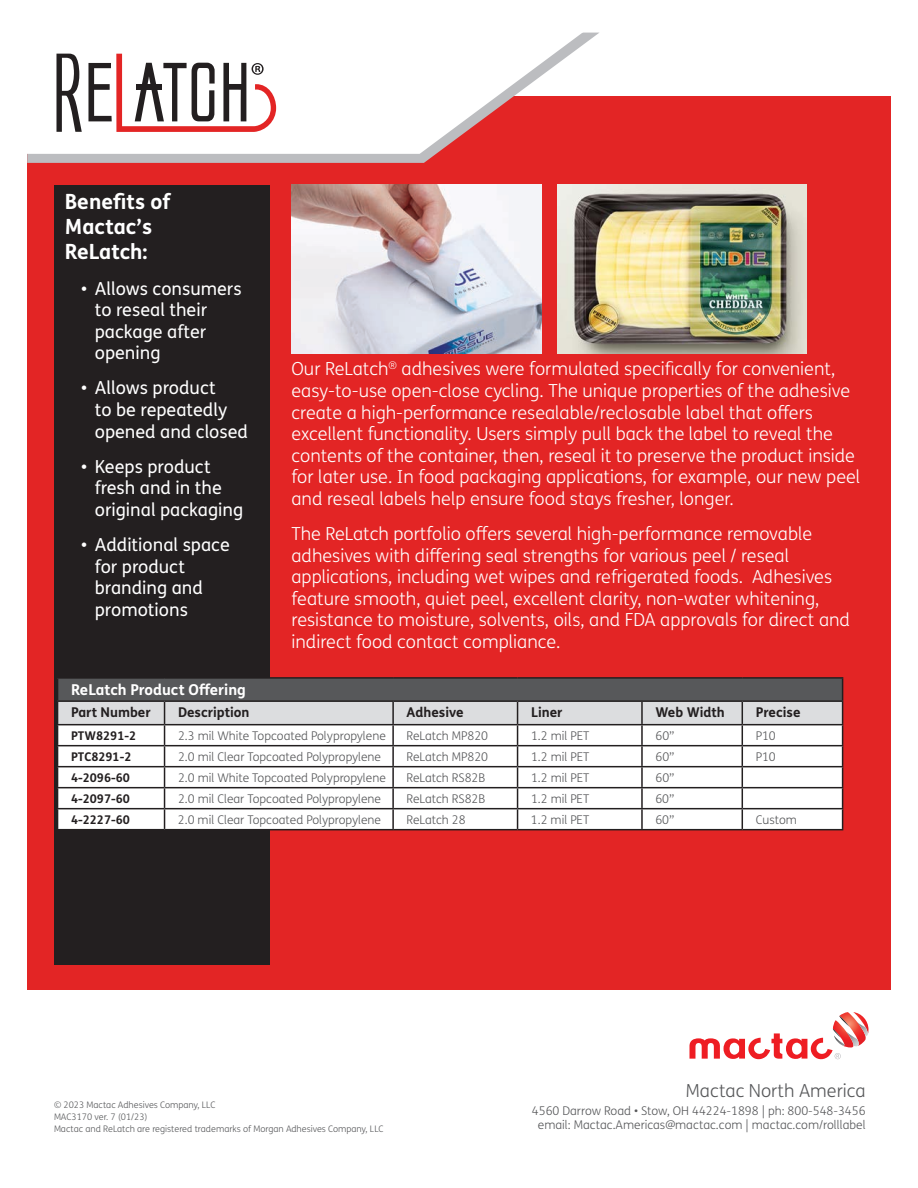
<style>
.page{position:relative;width:918px;height:1188px;background:#fff}
.page>*{position:absolute;margin:0;border:0;box-sizing:border-box;transform-origin:0 0}
.t1{font:700 21px/25.2px "FS Me Pro";color:#fff}
.t2{font:300 18px/21.6px "FS Me Pro";color:#fff}
.t3{font:18px/21.6px "FS Me Pro";color:#fff}
.t4{font:300 18px "FS Me Pro";color:#57585a}
.t5{font:700 15px "FS Me Pro";color:#fff}
.t6{font:700 13.5px "FS Me Pro";color:#231f20}
.t7{font:300 12px/14.4px "FS Me Pro";color:#57585a;text-align:center}
.t8{font:700 12px "FS Me Pro";color:#231f20}
.t9{font:300 9px/12px "FS Me Pro";color:#57585a}
</style>
<div class="page">
<svg style="left:689px;top:1012px;width:179px;height:47px"></svg>
<div style="left:27px;top:96px;width:864px;height:894px;background:#e32525"></div>
<svg style="left:27px;top:33px;width:572px;height:130px;fill:#bcbdc0"></svg>
<svg style="left:27px;top:32px;width:565px;height:122px"></svg>
<svg style="left:56px;top:54px;width:26px;height:78px"></svg>
<svg style="left:88px;top:54px;width:188px;height:78px"></svg>
<div style="left:54px;top:185px;width:216px;height:779px;background:#231f20"></div>
<hr style="left:165px;top:677px;width:228px;height:2px;background:#231f20">
<hr style="left:393px;top:677px;width:125px;height:2px;background:#231f20">
<hr style="left:518px;top:677px;width:124px;height:2px;background:#231f20">
<hr style="left:642px;top:677px;width:100px;height:2px;background:#231f20">
<hr style="left:742px;top:677px;width:101px;height:2px;background:#231f20">
<svg style="left:57px;top:679px;width:786px;height:150px;background:#d2d2d2"></svg>
<hr style="left:165px;top:829px;width:228px;height:1px;background:#231f20">
<hr style="left:393px;top:829px;width:125px;height:1px;background:#231f20">
<hr style="left:518px;top:829px;width:124px;height:1px;background:#231f20">
<hr style="left:642px;top:829px;width:100px;height:1px;background:#231f20">
<hr style="left:742px;top:829px;width:101px;height:1px;background:#231f20">
<img style="left:292px;top:185px;width:249px;height:168px">
<img style="left:557px;top:185px;width:250px;height:168px">
<p class="t1" style="left:65px;top:188px;width:107px">Benefits of<br>Mactac’s<br>ReLatch:</p>
<p class="t3" style="left:95px;top:277px;width:148px;text-indent:-14px">• Allows consumers to reseal their package after opening</p>
<p class="t3" style="left:95px;top:377px;width:155px;text-indent:-14px">• Allows product<br>to be repeatedly opened and closed</p>
<p class="t3" style="left:95px;top:455px;width:150px;text-indent:-14px">• Keeps product fresh and in the original packaging</p>
<p class="t3" style="left:95px;top:534px;width:137px;text-indent:-14px">• Additional space for product branding and promotions</p>
<p class="t2" style="left:292px;top:358px;width:570px">Our ReLatch<sup>®</sup> adhesives were formulated specifically for convenient, easy-to-use open-close cycling. The unique properties of the adhesive create a high-performance resealable/reclosable label that offers excellent functionality. Users simply pull back the label to reveal the contents of the container, then, reseal it to preserve the product inside for later use. In food packaging applications, for example, our new peel and reseal labels help ensure food stays fresher, longer.</p>
<p class="t2" style="left:292px;top:522px;width:560px">The ReLatch portfolio offers several high-performance removable adhesives with differing seal strengths for various peel / reseal applications, including wet wipes and refrigerated foods. Adhesives feature smooth, quiet peel, excellent clarity, non-water whitening, resistance to moisture, solvents, oils, and FDA approvals for direct and indirect food contact compliance.</p>
<p class="t5" style="left:71px;top:678px;width:176px">ReLatch Product Offering</p>
<p class="t6" style="left:71px;top:702px;width:81px">Part Number</p>
<p class="t6" style="left:178px;top:702px;width:73px">Description</p>
<p class="t6" style="left:407px;top:702px;width:58px">Adhesive</p>
<p class="t6" style="left:531px;top:702px;width:33px">Liner</p>
<p class="t6" style="left:655px;top:702px;width:71px">Web Width</p>
<p class="t6" style="left:756px;top:702px;width:46px">Precise</p>
<p class="t8" style="left:71px;top:726px;width:67px">PTW8291-2</p>
<p class="t7" style="left:178px;top:728px;width:209px">2.3 mil White Topcoated Polypropylene</p>
<p class="t7" style="left:407px;top:728px;width:83px">ReLatch MP820</p>
<p class="t7" style="left:531px;top:728px;width:60px">1.2 mil PET</p>
<p class="t7" style="left:655px;top:728px;width:21px">60”</p>
<p class="t7" style="left:756px;top:728px;width:22px">P10</p>
<p class="t8" style="left:71px;top:747px;width:62px">PTC8291-2</p>
<p class="t7" style="left:178px;top:749px;width:205px">2.0 mil Clear Topcoated Polypropylene</p>
<p class="t7" style="left:407px;top:749px;width:83px">ReLatch MP820</p>
<p class="t7" style="left:531px;top:749px;width:60px">1.2 mil PET</p>
<p class="t7" style="left:655px;top:749px;width:21px">60”</p>
<p class="t7" style="left:756px;top:749px;width:22px">P10</p>
<p class="t8" style="left:71px;top:768px;width:60px">4-2096-60</p>
<p class="t7" style="left:178px;top:770px;width:209px">2.0 mil White Topcoated Polypropylene</p>
<p class="t7" style="left:407px;top:770px;width:80px">ReLatch RS82B</p>
<p class="t7" style="left:531px;top:770px;width:60px">1.2 mil PET</p>
<p class="t7" style="left:655px;top:770px;width:21px">60”</p>
<p class="t8" style="left:71px;top:789px;width:60px">4-2097-60</p>
<p class="t7" style="left:178px;top:791px;width:205px">2.0 mil Clear Topcoated Polypropylene</p>
<p class="t7" style="left:407px;top:791px;width:80px">ReLatch RS82B</p>
<p class="t7" style="left:531px;top:791px;width:60px">1.2 mil PET</p>
<p class="t7" style="left:655px;top:791px;width:21px">60”</p>
<p class="t8" style="left:71px;top:810px;width:60px">4-2227-60</p>
<p class="t7" style="left:178px;top:812px;width:205px">2.0 mil Clear Topcoated Polypropylene</p>
<p class="t7" style="left:407px;top:812px;width:61px">ReLatch 28</p>
<p class="t7" style="left:531px;top:812px;width:60px">1.2 mil PET</p>
<p class="t7" style="left:655px;top:812px;width:21px">60”</p>
<p class="t7" style="left:756px;top:812px;width:43px">Custom</p>
<p class="t9" style="left:54px;top:1098px;width:331px">© 2023 Mactac Adhesives Company, LLC<br>MAC3170 ver. 7 (01/23)<br>Mactac and ReLatch are registered trademarks of Morgan Adhesives Company, LLC</p>
<p class="t4" style="left:686px;top:1078px;width:181px">Mactac North America</p>
<p class="t7" style="left:532px;top:1103px;width:335px">4560 Darrow Road • Stow, OH 44224-1898 | ph: 800-548-3456 email: Mactac.Americas@mactac.com | mactac.com/rolllabel</p>
</div>
